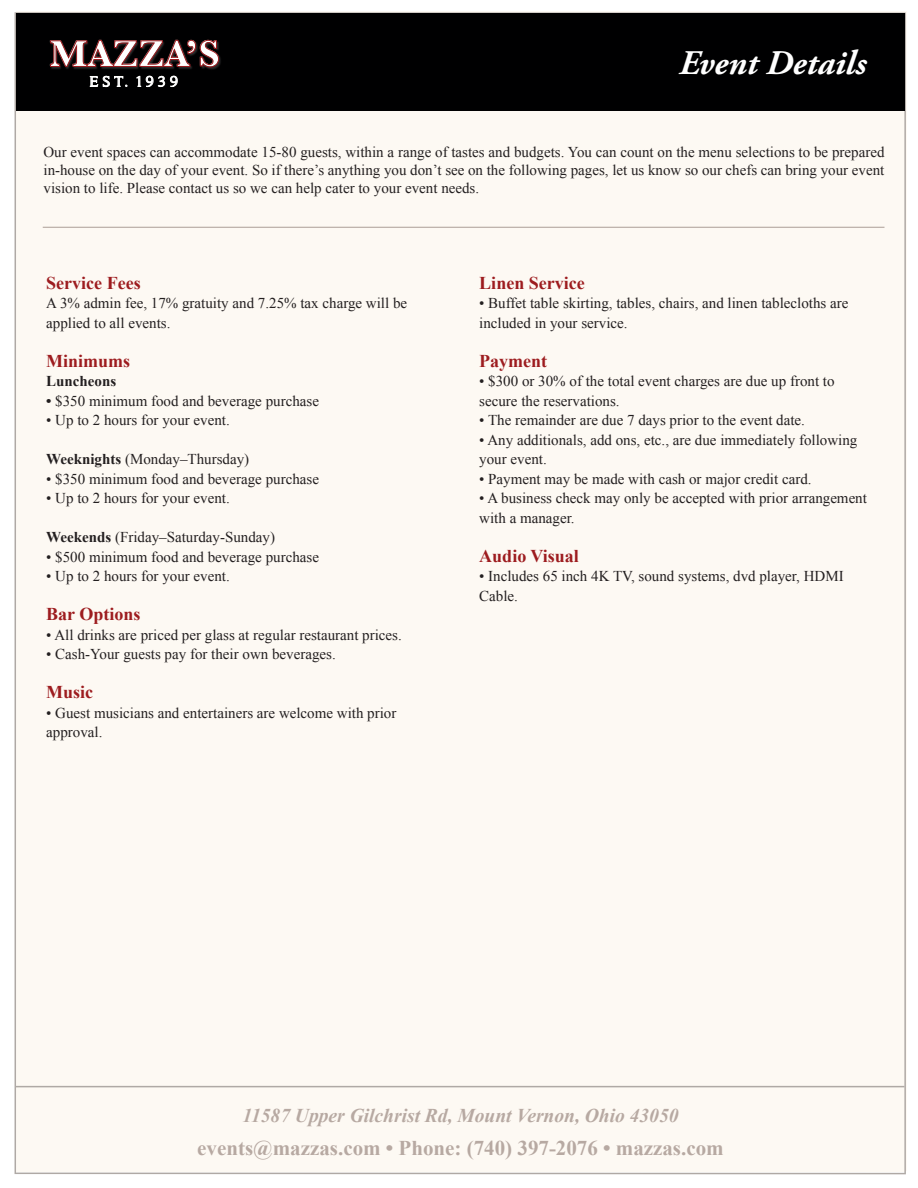
<style>
.page{position:relative;width:918px;height:1188px;background:#fff}
.page>*{position:absolute;margin:0;border:0;box-sizing:border-box;transform-origin:0 0}
.t1{font:700 38.7px "Baskerville";letter-spacing:-.005em;color:#fff}
.t2{font:italic 700 34.5px "Adobe Garamond Pro";color:#fff}
.t3{font:700 21px "Times New Roman";color:#b7a9a2}
.t4{font:italic 700 19.5px "Times New Roman";color:#b7a9a2}
.t5{font:700 18px "Times New Roman";color:#9d1c1f}
.t6{font:15px/19.5px "Times New Roman";color:#231f20}
.t7{font:700 15px "Times New Roman";color:#231f20}
.t8{font:14.7px "Timeless";letter-spacing:.25em;color:#fff;scale:1.06 1}
.s1{font-weight:700}
</style>
<div class="page">
<div style="left:15px;top:12px;width:891px;height:1162px;background:#fdf9f3"></div>
<hr style="left:43px;top:227px;width:842px;height:1px;background:#ab9e97">
<div style="left:16px;top:13px;width:888px;height:98px;background:#000001"></div>
<img style="left:51px;top:39px;width:170px;height:47px">
<svg style="left:50px;top:40px;width:169px;height:27px"></svg>
<svg style="left:90px;top:76px;width:37px;height:11px"></svg>
<svg style="left:137px;top:76px;width:40px;height:11px"></svg>
<h1 class="t1" style="left:50px;top:27px;width:172px">MAZZA’S</h1>
<p class="t8" style="left:90px;top:73px;width:85px">EST. 1939</p>
<h2 class="t2" style="left:679px;top:44px;width:189px">Event Details</h2>
<p class="t6" style="left:44px;top:142px;width:843px;line-height:18px;text-align:justify">Our event spaces can accommodate 15-80 guests, within a range of tastes and budgets. You can count on the menu selections to be prepared in-house on the day of your event. So if there’s anything you don’t see on the following pages, let us know so our chefs can bring your event vision to life. Please contact us so we can help cater to your event needs.</p>
<p class="t5" style="left:46px;top:270px;width:96px">Service Fees</p>
<p class="t6" style="left:46px;top:293px;width:362px">A 3% admin fee, 17% gratuity and 7.25% tax charge will be applied to all events.</p>
<p class="t5" style="left:46px;top:348px;width:86px">Minimums</p>
<p class="t7" style="left:46px;top:371px;width:72px">Luncheons</p>
<p class="t6" style="left:46px;top:391px;width:274px"><span class="s1">•</span> $350 minimum food and beverage purchase</p>
<p class="t6" style="left:46px;top:410px;width:185px">• Up to 2 hours for your event.</p>
<p class="t6" style="left:46px;top:449px;width:204px"><span class="s1">Weeknights</span> (Monday–Thursday)</p>
<p class="t6" style="left:46px;top:469px;width:274px">• $350 minimum food and beverage purchase</p>
<p class="t6" style="left:46px;top:488px;width:185px">• Up to 2 hours for your event.</p>
<p class="t6" style="left:46px;top:527px;width:230px"><span class="s1">Weekends</span> (Friday–Saturday-Sunday)</p>
<p class="t6" style="left:46px;top:547px;width:274px">• $500 minimum food and beverage purchase</p>
<p class="t6" style="left:46px;top:566px;width:185px">• Up to 2 hours for your event.</p>
<p class="t5" style="left:46px;top:602px;width:96px">Bar Options</p>
<p class="t6" style="left:46px;top:625px;width:357px">• All drinks are priced per glass at regular restaurant prices.</p>
<p class="t6" style="left:46px;top:644px;width:291px">• Cash-Your guests pay for their own beverages.</p>
<p class="t5" style="left:46px;top:680px;width:48px">Music</p>
<p class="t6" style="left:46px;top:703px;width:352px">• Guest musicians and entertainers are welcome with prior approval.</p>
<p class="t5" style="left:479px;top:270px;width:107px">Linen Service</p>
<p class="t6" style="left:479px;top:293px;width:371px">• Buffet table skirting, tables, chairs, and linen tablecloths are included in your service.</p>
<p class="t5" style="left:479px;top:348px;width:69px">Payment</p>
<p class="t6" style="left:479px;top:371px;width:357px">• $300 or 30% of the total event charges are due up front to secure the reservations.</p>
<p class="t6" style="left:479px;top:410px;width:327px">• The remainder are due 7 days prior to the event date.</p>
<p class="t6" style="left:479px;top:430px;width:380px">• Any additionals, add ons, etc., are due immediately following your event.</p>
<p class="t6" style="left:479px;top:469px;width:334px">• Payment may be made with cash or major credit card.</p>
<p class="t6" style="left:479px;top:488px;width:389px">• A business check may only be accepted with prior arrangement with a manager.</p>
<p class="t5" style="left:479px;top:543px;width:101px">Audio Visual</p>
<p class="t6" style="left:479px;top:566px;width:366px">• Includes 65 inch 4K TV, sound systems, dvd player, HDMI<br>Cable.</p>
<h3 class="t4" style="left:242px;top:1102px;width:438px">11587 Upper Gilchrist Rd, Mount Vernon, Ohio 43050</h3>
<h3 class="t3" style="left:197px;top:1133px;width:528px">events@mazzas.com • Phone: (740) 397-2076 • mazzas.com</h3>
</div>
